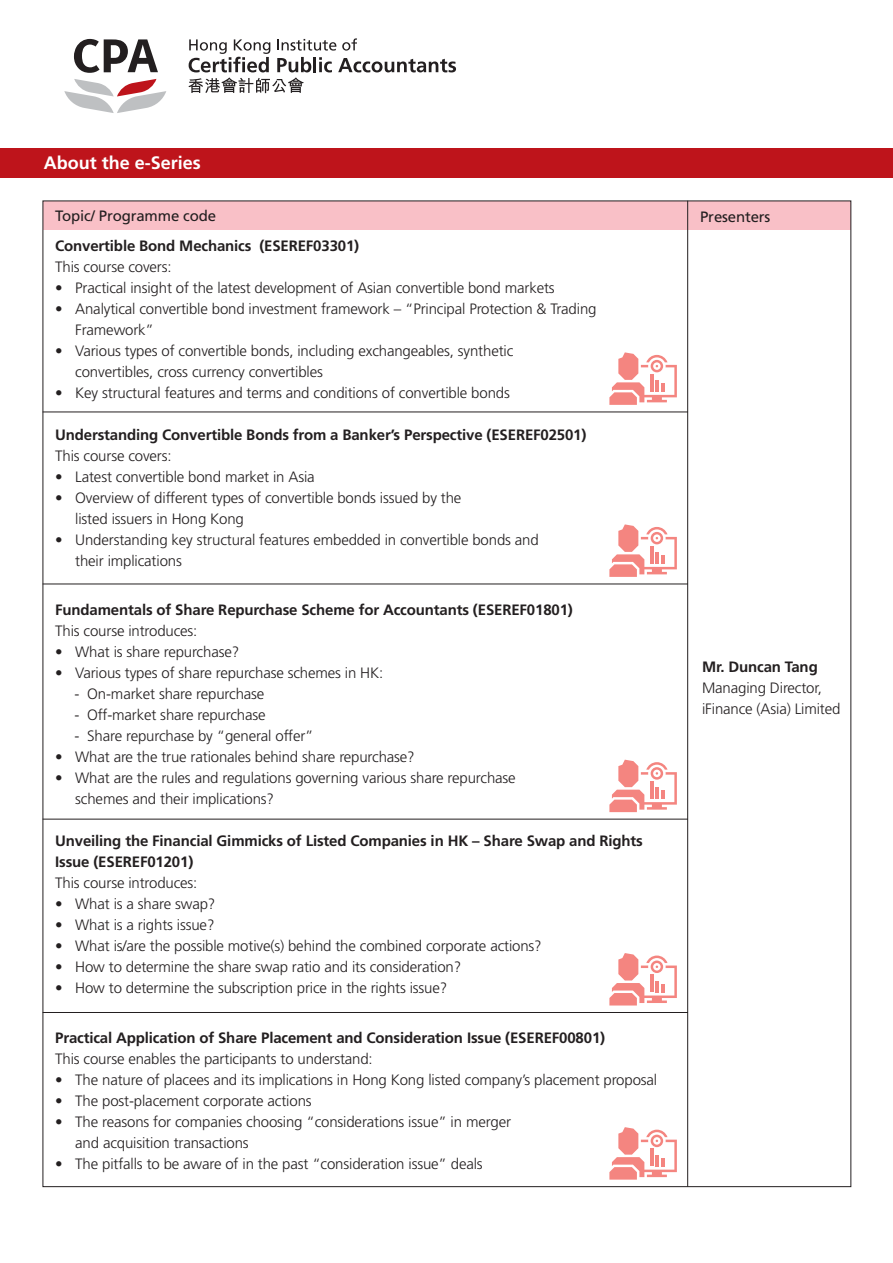
<style>
.page{position:relative;width:893px;height:1263px;background:#fff}
.page>*{position:absolute;margin:0;border:0;box-sizing:border-box;transform-origin:0 0}
.t1{font:700 18px "Frutiger";color:#fff}
.t2{font:300 15px/21px "Frutiger";letter-spacing:-.01em;color:#231f20}
.t3{font:700 15px/21px "Frutiger";letter-spacing:-.01em;color:#231f20}
.t4{font:15px "Frutiger";letter-spacing:-.01em;color:#231f20}
</style>
<div class="page">
<svg style="left:74px;top:39px;width:84px;height:34px"></svg>
<svg style="left:188px;top:38px;width:268px;height:55px"></svg>
<svg style="left:64px;top:79px;width:102px;height:34px"></svg>
<div style="left:0;top:148px;width:893px;height:30px;background:#be141b"></div>
<div style="left:43px;top:201px;width:808px;height:29px;background:#f9c0c7"></div>
<hr style="left:687px;top:201px;width:1px;height:986px;background:#231f20">
<svg style="left:609px;top:352px;width:68px;height:53px"></svg>
<hr style="left:43px;top:412px;width:645px;height:1px;background:#231f20">
<hr style="left:43px;top:584px;width:645px;height:1px;background:#231f20">
<hr style="left:43px;top:819px;width:645px;height:1px;background:#231f20">
<hr style="left:43px;top:1012px;width:645px;height:1px;background:#231f20">
<svg style="left:609px;top:524px;width:68px;height:53px"></svg>
<svg style="left:609px;top:760px;width:68px;height:52px"></svg>
<svg style="left:609px;top:953px;width:68px;height:52px"></svg>
<svg style="left:609px;top:1127px;width:68px;height:52px"></svg>
<p class="t1" style="left:44px;top:153px;width:159px">About the e-Series</p>
<p class="t4" style="left:55px;top:207px;width:162px">Topic/ Programme code</p>
<p class="t3" style="left:55px;top:235px;width:306px">Convertible Bond Mechanics (ESEREF03301)</p>
<p class="t2" style="left:55px;top:256px;width:118px">This course covers:</p>
<p class="t2" style="left:55px;top:277px;width:501px">• Practical insight of the latest development of Asian convertible bond markets</p>
<p class="t2" style="left:75px;top:298px;width:523px;text-indent:-20px">• Analytical convertible bond investment framework – “Principal Protection &amp; Trading<br>Framework”</p>
<p class="t2" style="left:75px;top:340px;width:440px;text-indent:-20px">• Various types of convertible bonds, including exchangeables, synthetic convertibles, cross currency convertibles</p>
<p class="t2" style="left:55px;top:382px;width:456px">• Key structural features and terms and conditions of convertible bonds</p>
<p class="t3" style="left:55px;top:424px;width:533px">Understanding Convertible Bonds from a Banker’s Perspective (ESEREF02501)</p>
<p class="t2" style="left:55px;top:445px;width:118px">This course covers:</p>
<p class="t2" style="left:55px;top:466px;width:261px">• Latest convertible bond market in Asia</p>
<p class="t2" style="left:75px;top:487px;width:388px;text-indent:-20px">• Overview of different types of convertible bonds issued by the listed issuers in Hong Kong</p>
<p class="t2" style="left:75px;top:529px;width:465px;text-indent:-20px">• Understanding key structural features embedded in convertible bonds and their implications</p>
<p class="t3" style="left:55px;top:600px;width:519px">Fundamentals of Share Repurchase Scheme for Accountants (ESEREF01801)</p>
<p class="t2" style="left:55px;top:621px;width:144px">This course introduces:</p>
<p class="t2" style="left:55px;top:642px;width:186px">• What is share repurchase?</p>
<p class="t2" style="left:55px;top:663px;width:330px">• Various types of share repurchase schemes in HK:</p>
<p class="t2" style="left:74px;top:684px;width:191px">- On-market share repurchase</p>
<p class="t2" style="left:74px;top:705px;width:193px">- Off-market share repurchase</p>
<p class="t2" style="left:74px;top:726px;width:241px">- Share repurchase by “general offer”</p>
<p class="t2" style="left:55px;top:747px;width:361px">• What are the true rationales behind share repurchase?</p>
<p class="t2" style="left:75px;top:768px;width:442px;text-indent:-20px">• What are the rules and regulations governing various share repurchase schemes and their implications?</p>
<p class="t3" style="left:55px;top:831px;width:589px">Unveiling the Financial Gimmicks of Listed Companies in HK – Share Swap and Rights<br>Issue (ESEREF01201)</p>
<p class="t2" style="left:55px;top:873px;width:144px">This course introduces:</p>
<p class="t2" style="left:55px;top:894px;width:162px">• What is a share swap?</p>
<p class="t2" style="left:55px;top:915px;width:161px">• What is a rights issue?</p>
<p class="t2" style="left:55px;top:936px;width:488px">• What is/are the possible motive(s) behind the combined corporate actions?</p>
<p class="t2" style="left:55px;top:957px;width:408px">• How to determine the share swap ratio and its consideration?</p>
<p class="t2" style="left:55px;top:978px;width:394px">• How to determine the subscription price in the rights issue?</p>
<p class="t3" style="left:55px;top:1027px;width:551px">Practical Application of Share Placement and Consideration Issue (ESEREF00801)</p>
<p class="t2" style="left:55px;top:1048px;width:319px">This course enables the participants to understand:</p>
<p class="t2" style="left:55px;top:1069px;width:604px">• The nature of placees and its implications in Hong Kong listed company’s placement proposal</p>
<p class="t2" style="left:55px;top:1090px;width:258px">• The post-placement corporate actions</p>
<p class="t2" style="left:75px;top:1111px;width:437px;text-indent:-20px">• The reasons for companies choosing “considerations issue” in merger and acquisition transactions</p>
<p class="t2" style="left:55px;top:1153px;width:429px">• The pitfalls to be aware of in the past “consideration issue” deals</p>
<p class="t4" style="left:700px;top:208px;width:72px">Presenters</p>
<p class="t3" style="left:702px;top:656px;width:117px">Mr. Duncan Tang</p>
<p class="t2" style="left:702px;top:678px;width:140px">Managing Director, iFinance (Asia) Limited</p>
</div>
